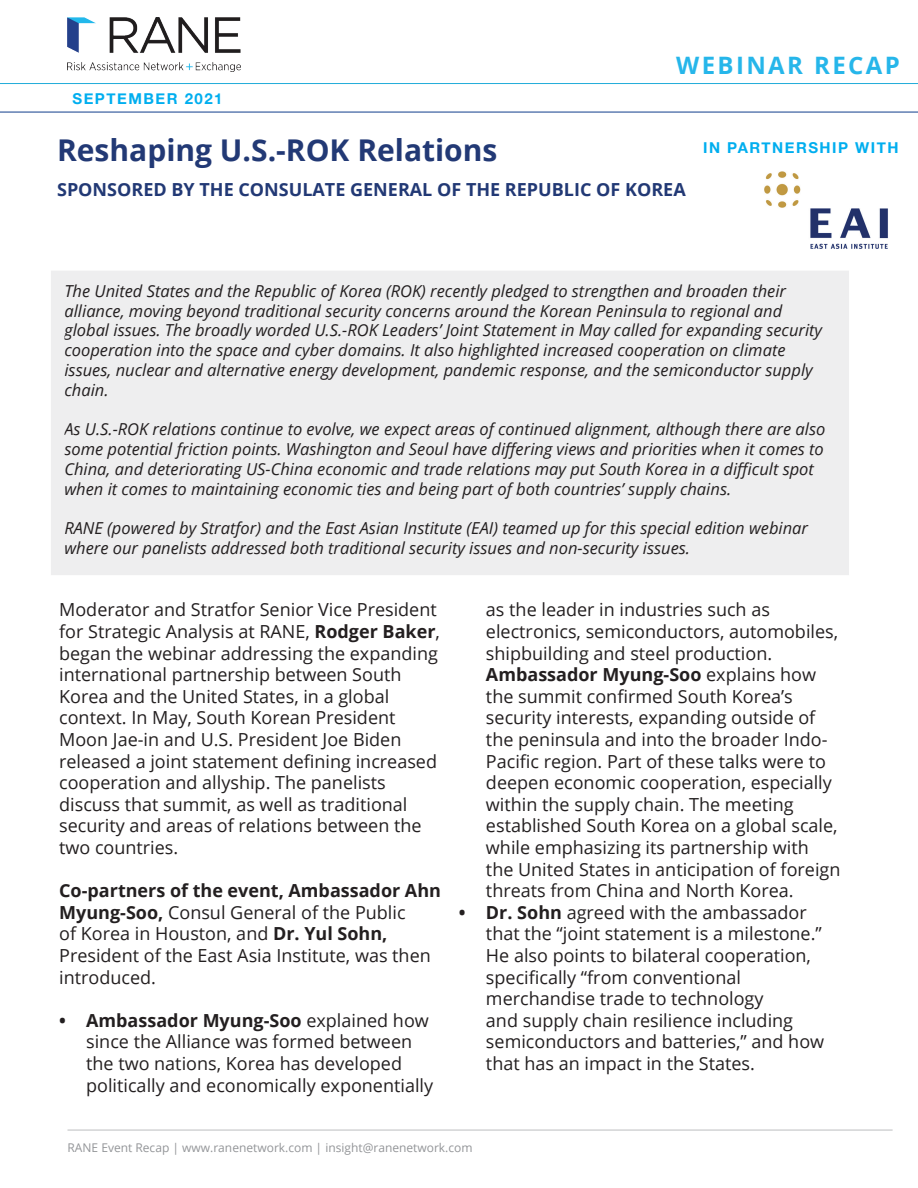
<style>
.page{position:relative;width:918px;height:1188px;background:#fff}
.page>*{position:absolute;margin:0;border:0;box-sizing:border-box;transform-origin:0 0}
.t1{font:700 30px "Open Sans";color:#223975}
.t2{font:700 24px "Open Sans";letter-spacing:.1em;color:#26b6ea}
.t3{font:18px/21.6px "Open Sans";color:#231f20}
.t4{font:700 18px "Open Sans";color:#223975}
.t5{font:italic 16.5px/19.8px "Open Sans";color:#231f20}
.t6{font:700 15px "Helvetica Neue";letter-spacing:.1em;color:#00aeef}
.t7{font:12px "Open Sans";color:#939598}
.s1{font-weight:700}
</style>
<div class="page">
<hr style="left:68px;top:1130px;width:825px;height:1px;background:#bcbdc0">
<div style="left:58px;top:277px;width:784px;height:291px;background:#eeeeef"></div>
<div style="left:51px;top:271px;width:798px;height:304px;border:14px solid #eeeeef"></div>
<hr style="left:0;top:112px;width:918px;height:1px;background:#103d8c">
<hr style="left:0;top:83px;width:918px;height:1px;background:#20acd9">
<img style="left:68px;top:17px;width:172px;height:54px">
<img style="left:764px;top:171px;width:124px;height:78px">
<p class="t6" style="left:72px;top:86px;width:152px">SEPTEMBER 2021</p>
<h2 class="t2" style="left:676px;top:49px;width:225px">WEBINAR RECAP</h2>
<h1 class="t1" style="left:57px;top:129px;width:442px">Reshaping U.S.-ROK Relations</h1>
<p class="t4" style="left:57px;top:177px;width:630px">SPONSORED BY THE CONSULATE GENERAL OF THE REPUBLIC OF KOREA</p>
<p class="t6" style="left:703px;top:135px;width:197px">IN PARTNERSHIP WITH</p>
<p class="t5" style="left:64px;top:280px;width:759px">The United States and the Republic of Korea (ROK) recently pledged to strengthen and broaden their alliance, moving beyond traditional security concerns around the Korean Peninsula to regional and global issues. The broadly worded U.S.-ROK Leaders’ Joint Statement in May called for expanding security cooperation into the space and cyber domains. It also highlighted increased cooperation on climate issues, nuclear and alternative energy development, pandemic response, and the semiconductor supply chain.</p>
<p class="t5" style="left:64px;top:419px;width:762px">As U.S.-ROK relations continue to evolve, we expect areas of continued alignment, although there are also some potential friction points. Washington and Seoul have differing views and priorities when it comes to China, and deteriorating US-China economic and trade relations may put South Korea in a difficult spot when it comes to maintaining economic ties and being part of both countries’ supply chains.</p>
<p class="t5" style="left:64px;top:518px;width:745px">RANE (powered by Stratfor) and the East Asian Institute (EAI) teamed up for this special edition webinar where our panelists addressed both traditional security issues and non-security issues.</p>
<p class="t3" style="left:59px;top:599px;width:382px">Moderator and Stratfor Senior Vice President for Strategic Analysis at RANE, <span class="s1">Rodger Baker</span>, began the webinar addressing the expanding international partnership between South Korea and the United States, in a global context. In May, South Korean President Moon Jae-in and U.S. President Joe Biden released a joint statement defining increased cooperation and allyship. The panelists discuss that summit, as well as traditional security and areas of relations between the two countries.</p>
<p class="t3" style="left:59px;top:879px;width:383px"><span class="s1">Co-partners of the event, Ambassador Ahn Myung-Soo,</span> Consul General of the Public<br>of Korea in Houston, and <span class="s1">Dr. Yul Sohn, </span>President of the East Asia Institute, was then introduced.</p>
<p class="t3" style="left:86px;top:1009px;width:349px;text-indent:-27px"><span class="s1">• Ambassador Myung-Soo</span> explained how since the Alliance was formed between the two nations, Korea has developed politically and economically exponentially</p>
<p class="t3" style="left:486px;top:599px;width:356px">as the leader in industries such as electronics, semiconductors, automobiles, shipbuilding and steel production.<br><span class="s1">Ambassador Myung-Soo</span> explains how the summit confirmed South Korea’s security interests, expanding outside of the peninsula and into the broader Indo-Pacific region. Part of these talks were to deepen economic cooperation, especially within the supply chain. The meeting established South Korea on a global scale, while emphasizing its partnership with the United States in anticipation of foreign threats from China and North Korea.</p>
<p class="t3" style="left:486px;top:901px;width:340px;text-indent:-27px"><span class="s1">• Dr. Sohn</span> agreed with the ambassador that the “joint statement is a milestone.” He also points to bilateral cooperation, specifically “from conventional merchandise trade to technology<br>and supply chain resilience including semiconductors and batteries,” and how that has an impact in the States.</p>
<p class="t7" style="left:68px;top:1139px;width:407px">RANE Event Recap | www.ranenetwork.com | insight@ranenetwork.com</p>
</div>
